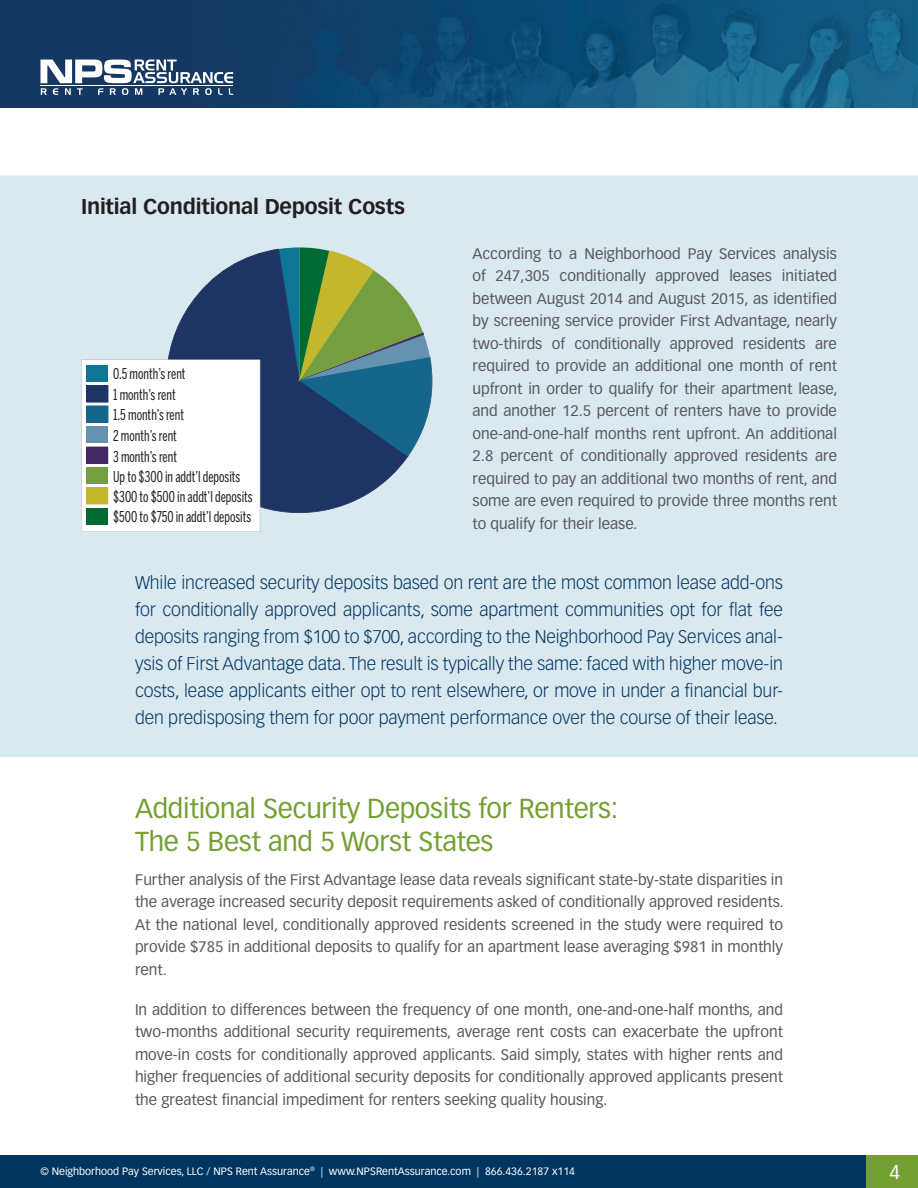
<style>
.page{position:relative;width:918px;height:1188px;background:#fff}
.page>*{position:absolute;margin:0;border:0;box-sizing:border-box;transform-origin:0 0}
.t1{font:27px/33px "Vectora LH";letter-spacing:-.01em;color:#749f32}
.t2{font:700 21px "Vectora LH";letter-spacing:-.01em;color:#231f20}
.t3{font:19.5px "Vectora LH";color:#fff}
.t4{font:300 18px/27px "Vectora LH";letter-spacing:-.005em;color:#003560;text-align:justify}
.t5{font:15px/22.5px "Vectora LH";color:#57585a;text-align:justify}
.t6{font:14.85px/20.5px "Benton Sans Comp";color:#201d1e;scale:.9 1}
.t7{font:14.7px/20.1px "Benton Sans Comp";color:#201d1e;scale:.9 1}
.t8{font:10.5px "Vectora LH";color:#fff}
</style>
<div class="page">
<img style="left:0;top:0;width:918px;height:108px">
<div style="left:866px;top:1155px;width:52px;height:33px;background:#749f32"></div>
<div style="left:0;top:1155px;width:866px;height:33px;background:#003560"></div>
<svg style="left:40px;top:60px;width:193px;height:35px"></svg>
<div style="left:0;top:176px;width:918px;height:581px;background:#dae8f0"></div>
<div style="left:151px;top:249px;width:257px;height:281px;background:#dae8f0"></div>
<svg style="left:166px;top:249px;width:242px;height:264px;background:#4b5f86"></svg>
<svg style="left:279px;top:247px;width:157px;height:210px;background:#598379"></svg>
<svg style="left:81px;top:359px;width:179px;height:173px"></svg>
<div style="left:87px;top:508px;width:21px;height:17px;background:#006a35"></div>
<h2 class="t2" style="left:81px;top:194px;width:325px">Initial Conditional Deposit Costs</h2>
<p class="t6" style="left:113px;top:364px;width:157px">0.5 month’s rent<br>1 month’s rent<br>1.5 month’s rent<br>2 month’s rent<br>3 month’s rent<br>Up to $300 in addt’l deposits $300 to $500 in addt’l deposits $500 to $750 in addt’l deposits</p>
<p class="t5" style="left:472px;top:242px;width:367px">According to a Neighborhood Pay Services analysis of 247,305 conditionally approved leases initiated between August 2014 and August 2015, as identified by screening service provider First Advantage, nearly two-thirds of conditionally approved residents are required to provide an additional one month of rent upfront in order to qualify for their apartment lease, and another 12.5 percent of renters have to provide one-and-one-half months rent upfront. An additional 2.8 percent of conditionally approved residents are required to pay an additional two months of rent, and some are even required to provide three months rent to qualify for their lease.</p>
<p class="t7" style="left:528px;top:281px;width:81px;line-height:20.7px">0.5 month’s rent<br>1 month’s rent</p>
<p class="t7" style="left:528px;top:363px;width:155px">3 month’s rent<br>Up to $300 in addt’l deposits $300 to $500 in addt’l deposits $500 to $750 in addt’l deposits</p>
<p class="t4" style="left:135px;top:570px;width:650px">While increased security deposits based on rent are the most common lease add-ons for conditionally approved applicants, some apartment communities opt for flat fee deposits ranging from $100 to $700, according to the Neighborhood Pay Services anal&shy;ysis of First Advantage data. The result is typically the same: faced with higher move-in costs, lease applicants either opt to rent elsewhere, or move in under a financial bur&shy;den predisposing them for poor payment performance over the course of their lease.</p>
<h1 class="t1" style="left:135px;top:792px;width:485px">Additional Security Deposits for Renters:<br>The 5 Best and 5 Worst States</h1>
<p class="t5" style="left:135px;top:868px;width:650px">Further analysis of the First Advantage lease data reveals significant state-by-state disparities in the average increased security deposit requirements asked of conditionally approved residents.<br>At the national level, conditionally approved residents screened in the study were required to provide $785 in additional deposits to qualify for an apartment lease averaging $981 in monthly rent.</p>
<p class="t5" style="left:135px;top:999px;width:650px">In addition to differences between the frequency of one month, one-and-one-half months, and two-months additional security requirements, average rent costs can exacerbate the upfront move-in costs for conditionally approved applicants. Said simply, states with higher rents and higher frequencies of additional security deposits for conditionally approved applicants present the greatest financial impediment for renters seeking quality housing.</p>
<p class="t8" style="left:40px;top:1165px;width:536px">© Neighborhood Pay Services, LLC / NPS Rent Assurance<sup>®</sup> | www.NPSRentAssurance.com | 866.436.2187 x114</p>
<h3 class="t3" style="left:889px;top:1160px;width:12px">4</h3>
</div>
